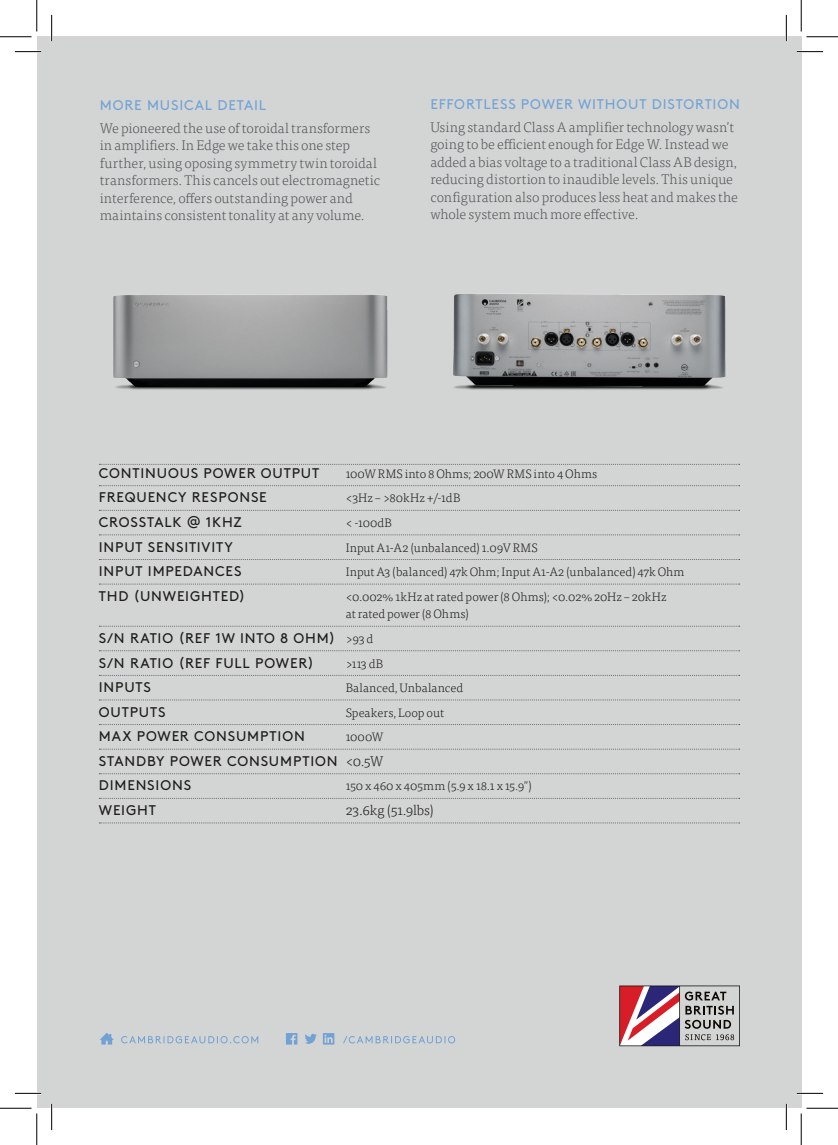
<style>
.page{position:relative;width:838px;height:1145px;background:#fff}
.page>*{position:absolute;margin:0;border:0;box-sizing:border-box;transform-origin:0 0}
.t1{font:300 14px/17.5px "Tisa Pro";letter-spacing:-.005em;color:#56565b}
.t2{font:14px "Brown";letter-spacing:.055em;color:#1d1d1b}
.t3{font:14px "Brown";letter-spacing:.06em;color:#73a3d6}
.t4{font:300 14px "Tisa Pro";letter-spacing:-.01em;color:#1d1d1b}
.t5{font:300 12.25px/17.5px "Tisa Pro";color:#1d1d1b}
.s1{font-family:"Tisa Pro";font-weight:300;font-size:12.25px}
.s2{font-family:"Tisa Pro";font-weight:300}
</style>
<div class="page">
<div style="left:37px;top:37px;width:764px;height:1071px;background:#d3d5d4"></div>
<svg style="left:619px;top:986px;width:120px;height:60px"></svg>
<svg style="left:99px;top:464px;width:640px;height:1px"></svg>
<svg style="left:99px;top:485px;width:640px;height:1px"></svg>
<svg style="left:99px;top:510px;width:640px;height:1px"></svg>
<svg style="left:99px;top:534px;width:640px;height:1px"></svg>
<svg style="left:99px;top:559px;width:640px;height:1px"></svg>
<svg style="left:99px;top:584px;width:640px;height:1px"></svg>
<svg style="left:99px;top:626px;width:640px;height:1px"></svg>
<svg style="left:99px;top:650px;width:640px;height:1px"></svg>
<svg style="left:99px;top:675px;width:640px;height:1px"></svg>
<svg style="left:99px;top:700px;width:640px;height:1px"></svg>
<svg style="left:99px;top:724px;width:640px;height:1px"></svg>
<svg style="left:99px;top:749px;width:640px;height:1px"></svg>
<svg style="left:99px;top:773px;width:640px;height:1px"></svg>
<svg style="left:99px;top:798px;width:640px;height:1px"></svg>
<svg style="left:99px;top:823px;width:640px;height:1px"></svg>
<svg style="left:121px;top:1036px;width:137px;height:7px"></svg>
<svg style="left:343px;top:1036px;width:112px;height:7px"></svg>
<svg style="left:286px;top:1033px;width:11px;height:12px"></svg>
<svg style="left:305px;top:1034px;width:12px;height:10px"></svg>
<svg style="left:323px;top:1033px;width:11px;height:12px"></svg>
<svg style="left:100px;top:1033px;width:14px;height:12px"></svg>
<img style="left:453px;top:294px;width:273px;height:96px">
<img style="left:113px;top:295px;width:275px;height:95px">
<hr style="left:15px;top:51px;width:26px;height:2px;background:#fff">
<hr style="left:796px;top:51px;width:27px;height:2px;background:#fff">
<hr style="left:15px;top:1092px;width:26px;height:2px;background:#fff">
<hr style="left:796px;top:1092px;width:27px;height:2px;background:#fff">
<hr style="left:51px;top:15px;width:2px;height:26px;background:#fff">
<hr style="left:51px;top:1104px;width:2px;height:26px;background:#fff">
<hr style="left:785px;top:15px;width:2px;height:26px;background:#fff">
<hr style="left:785px;top:1104px;width:2px;height:26px;background:#fff">
<svg style="left:15px;top:51px;width:26px;height:1px"></svg>
<svg style="left:796px;top:51px;width:27px;height:1px"></svg>
<svg style="left:15px;top:1093px;width:26px;height:1px"></svg>
<svg style="left:796px;top:1093px;width:27px;height:1px"></svg>
<svg style="left:51px;top:15px;width:1px;height:26px"></svg>
<svg style="left:51px;top:1104px;width:1px;height:26px"></svg>
<svg style="left:786px;top:15px;width:1px;height:26px"></svg>
<svg style="left:786px;top:1104px;width:1px;height:26px"></svg>
<hr style="left:0;top:36px;width:32px;height:1px;background:#000">
<hr style="left:806px;top:36px;width:31px;height:1px;background:#000">
<hr style="left:0;top:1108px;width:32px;height:1px;background:#000">
<hr style="left:806px;top:1108px;width:31px;height:1px;background:#000">
<hr style="left:36px;top:0;width:1px;height:31px;background:#000">
<hr style="left:36px;top:1113px;width:1px;height:32px;background:#000">
<hr style="left:800px;top:0;width:1px;height:31px;background:#000">
<hr style="left:800px;top:1113px;width:1px;height:32px;background:#000">
<p class="t3" style="left:100px;top:95px;width:168px">MORE MUSICAL DETAIL</p>
<p class="t1" style="left:100px;top:118px;width:282px">We pioneered the use of toroidal transformers in amplifiers. In Edge we take this one step further, using oposing symmetry twin toroidal transformers. This cancels out electromagnetic interference, offers outstanding power and maintains consistent tonality at any volume.</p>
<p class="t3" style="left:430px;top:94px;width:311px">EFFORTLESS POWER WITHOUT DISTORTION</p>
<p class="t1" style="left:430px;top:117px;width:309px">Using standard Class A amplifier technology wasn’t going to be efficient enough for Edge W. Instead we added a bias voltage to a traditional Class AB design, reducing distortion to inaudible levels. This unique configuration also produces less heat and makes the whole system much more effective.</p>
<p class="t2" style="left:99px;top:462px;width:222px">CONTINUOUS POWER OUTPUT</p>
<p class="t5" style="left:346px;top:464px;width:253px">100W RMS into 8 Ohms; 200W RMS into 4 Ohms</p>
<p class="t2" style="left:99px;top:487px;width:169px">FREQUENCY RESPONSE</p>
<p class="t5" style="left:346px;top:489px;width:116px">&lt;3Hz – &gt;80kHz +/-1dB</p>
<p class="t2" style="left:99px;top:511px;width:144px">CROSSTALK @ 1KHZ</p>
<p class="t5" style="left:346px;top:513px;width:48px">&lt; -100dB</p>
<p class="t2" style="left:99px;top:536px;width:135px">INPUT SENSITIVITY</p>
<p class="t5" style="left:346px;top:538px;width:193px">Input A1-A2 (unbalanced) 1.09V RMS</p>
<p class="t2" style="left:99px;top:561px;width:144px">INPUT IMPEDANCES</p>
<p class="t5" style="left:346px;top:563px;width:340px">Input A3 (balanced) 47k Ohm; Input A1-A2 (unbalanced) 47k Ohm</p>
<p class="t2" style="left:99px;top:585px;width:148px">THD (UNWEIGHTED)</p>
<p class="t5" style="left:346px;top:587px;width:322px">&lt;0.002% 1kHz at rated power (8 Ohms); &lt;0.02% 20Hz – 20kHz at rated power (8 Ohms)</p>
<p class="t2" style="left:99px;top:627px;width:276px">S/N RATIO (REF 1W INTO 8 OHM) <span class="s1">&gt;93 d</span></p>
<p class="t2" style="left:99px;top:652px;width:217px">S/N RATIO (REF FULL POWER)</p>
<p class="t5" style="left:346px;top:654px;width:39px">&gt;113 dB</p>
<p class="t2" style="left:99px;top:677px;width:54px">INPUTS</p>
<p class="t5" style="left:346px;top:679px;width:119px">Balanced, Unbalanced</p>
<p class="t2" style="left:99px;top:701px;width:68px">OUTPUTS</p>
<p class="t5" style="left:346px;top:703px;width:100px">Speakers, Loop out</p>
<p class="t2" style="left:99px;top:726px;width:207px">MAX POWER CONSUMPTION</p>
<p class="t5" style="left:346px;top:728px;width:39px">1000W</p>
<p class="t2" style="left:99px;top:750px;width:286px">STANDBY POWER CONSUMPTION <span class="s2">&lt;0.5W</span></p>
<p class="t2" style="left:99px;top:775px;width:94px">DIMENSIONS</p>
<p class="t5" style="left:346px;top:777px;width:187px">150 x 460 x 405mm (5.9 x 18.1 x 15.9”)</p>
<p class="t2" style="left:99px;top:800px;width:59px">WEIGHT</p>
<p class="t4" style="left:346px;top:801px;width:89px">23.6kg (51.9lbs)</p>
</div>
